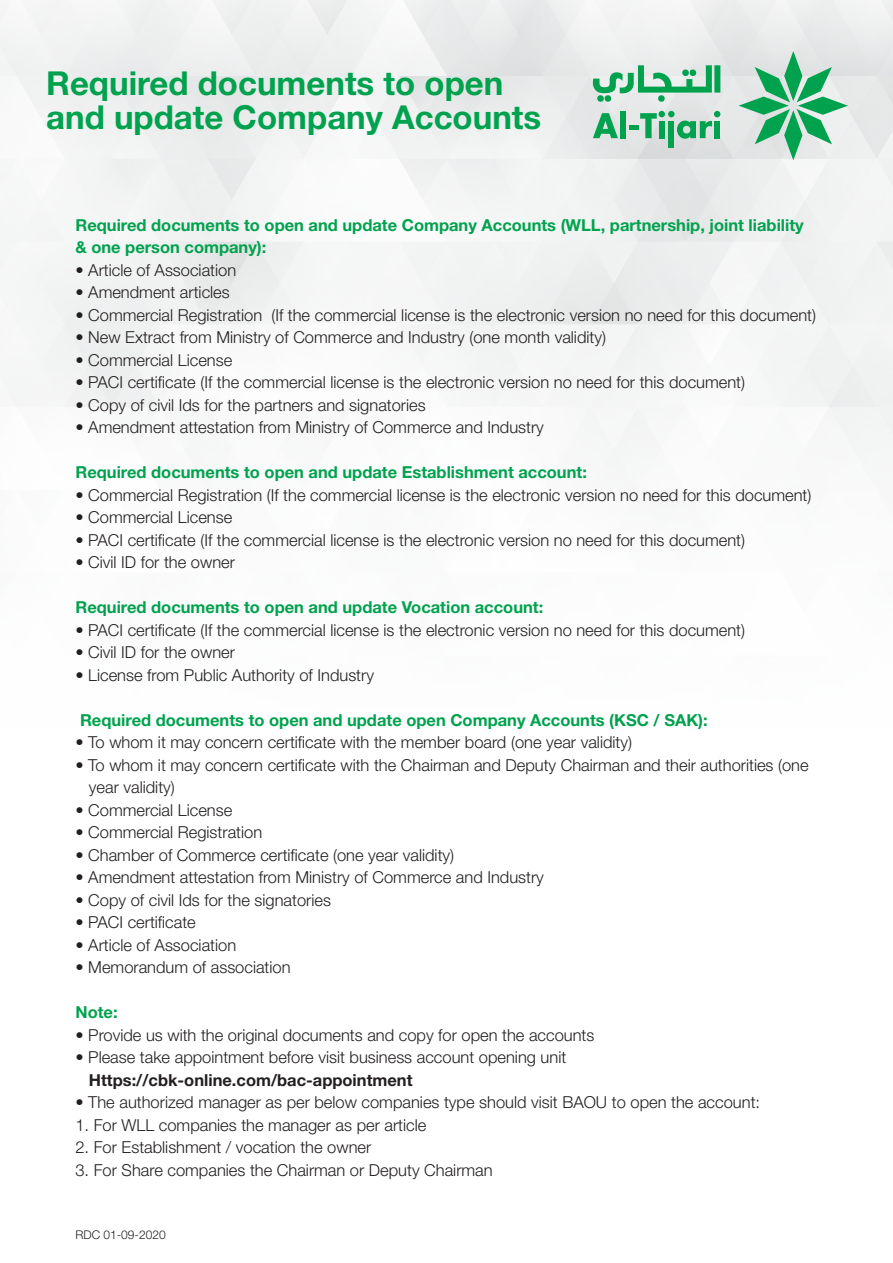
<style>
.page{position:relative;width:893px;height:1263px;background:#fff}
.page>*{position:absolute;margin:0;border:0;box-sizing:border-box;transform-origin:0 0}
.t1{font:700 33px/34.5px "Helvetica Neue LT Arabic";color:#00a24e}
.t2{font:300 16.5px/22.5px "Helvetica Neue LT Arabic";color:#231f20}
.t3{font:700 16.5px/22.5px "Helvetica Neue LT Arabic";color:#00a24e}
.t4{font:700 16.5px "Helvetica Neue LT Arabic";color:#231f20}
.t5{font:300 12px "Helvetica Neue LT Arabic";color:#231f20}
</style>
<div class="page">
<svg style="left:0;top:0;width:893px;height:494px"></svg>
<h1 class="t1" style="left:46px;top:66px;width:497px">Required documents to open and update Company Accounts</h1>
<p class="t3" style="left:75px;top:214px;width:730px">Required documents to open and update Company Accounts (WLL, partnership, joint liability &amp; one person company):</p>
<p class="t2" style="left:75px;top:259px;width:162px">• Article of Association</p>
<p class="t2" style="left:75px;top:281px;width:156px">• Amendment articles</p>
<p class="t2" style="left:75px;top:304px;width:742px">• Commercial Registration (If the commercial license is the electronic version no need for this document)</p>
<p class="t2" style="left:75px;top:326px;width:532px">• New Extract from Ministry of Commerce and Industry (one month validity)</p>
<p class="t2" style="left:75px;top:349px;width:158px">• Commercial License</p>
<p class="t2" style="left:75px;top:371px;width:671px">• PACI certificate (If the commercial license is the electronic version no need for this document)</p>
<p class="t2" style="left:75px;top:394px;width:352px">• Copy of civil Ids for the partners and signatories</p>
<p class="t2" style="left:75px;top:416px;width:470px">• Amendment attestation from Ministry of Commerce and Industry</p>
<p class="t3" style="left:75px;top:461px;width:513px">Required documents to open and update Establishment account:</p>
<p class="t2" style="left:75px;top:484px;width:737px">• Commercial Registration (If the commercial license is the electronic version no need for this document)</p>
<p class="t2" style="left:75px;top:506px;width:158px">• Commercial License</p>
<p class="t2" style="left:75px;top:529px;width:671px">• PACI certificate (If the commercial license is the electronic version no need for this document)</p>
<p class="t2" style="left:75px;top:551px;width:161px">• Civil ID for the owner</p>
<p class="t3" style="left:75px;top:596px;width:469px">Required documents to open and update Vocation account:</p>
<p class="t2" style="left:75px;top:619px;width:671px">• PACI certificate (If the commercial license is the electronic version no need for this document)</p>
<p class="t2" style="left:75px;top:641px;width:161px">• Civil ID for the owner</p>
<p class="t2" style="left:75px;top:664px;width:300px">• License from Public Authority of Industry</p>
<p class="t3" style="left:80px;top:709px;width:629px">Required documents to open and update open Company Accounts (KSC / SAK):</p>
<p class="t2" style="left:75px;top:731px;width:558px">• To whom it may concern certificate with the member board (one year validity)</p>
<p class="t2" style="left:89px;top:754px;width:721px;text-indent:-13px">• To whom it may concern certificate with the Chairman and Deputy Chairman and their authorities (one year validity)</p>
<p class="t2" style="left:75px;top:799px;width:158px">• Commercial License</p>
<p class="t2" style="left:75px;top:821px;width:188px">• Commercial Registration</p>
<p class="t2" style="left:75px;top:844px;width:380px">• Chamber of Commerce certificate (one year validity)</p>
<p class="t2" style="left:75px;top:866px;width:470px">• Amendment attestation from Ministry of Commerce and Industry</p>
<p class="t2" style="left:75px;top:889px;width:257px">• Copy of civil Ids for the signatories</p>
<p class="t2" style="left:75px;top:911px;width:122px">• PACI certificate</p>
<p class="t2" style="left:75px;top:934px;width:162px">• Article of Association</p>
<p class="t2" style="left:75px;top:956px;width:217px">• Memorandum of association</p>
<p class="t3" style="left:75px;top:1001px;width:44px">Note:</p>
<p class="t2" style="left:75px;top:1024px;width:520px">• Provide us with the original documents and copy for open the accounts</p>
<p class="t2" style="left:75px;top:1046px;width:492px">• Please take appointment before visit business account opening unit</p>
<p class="t4" style="left:89px;top:1070px;width:325px">Https://cbk-online.com/bac-appointment</p>
<p class="t2" style="left:75px;top:1091px;width:686px">• The authorized manager as per below companies type should visit BAOU to open the account:</p>
<p class="t2" style="left:75px;top:1114px;width:352px">1. For WLL companies the manager as per article</p>
<p class="t2" style="left:75px;top:1136px;width:297px">2. For Establishment / vocation the owner</p>
<p class="t2" style="left:75px;top:1159px;width:419px">3. For Share companies the Chairman or Deputy Chairman</p>
<p class="t5" style="left:75px;top:1228px;width:92px">RDC 01-09-2020</p>
</div>
